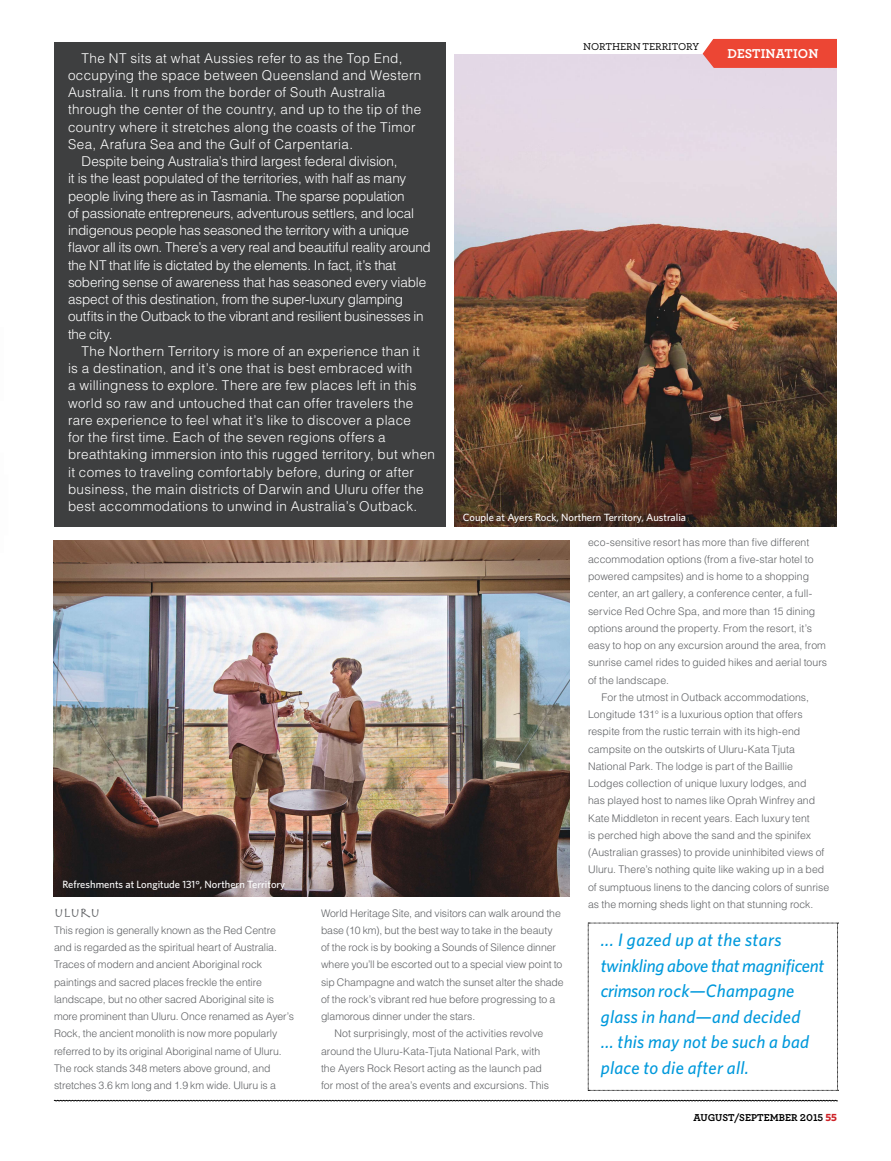
<style>
.page{position:relative;width:891px;height:1161px;background:#fff}
.page>*{position:absolute;margin:0;border:0;box-sizing:border-box;transform-origin:0 0}
.t1{font:italic 500 18px/25.5px "Whitney";letter-spacing:.015em;color:#0099dc}
.t2{font:300 13.5px "Helvetica";letter-spacing:.02em;color:#fff}
.t3{font:300 13.5px "Helvetica";letter-spacing:-.015em;color:#fff}
.t4{font:300 13.5px "Helvetica";letter-spacing:-.005em;color:#fff}
.t5{font:300 13.5px "Helvetica";letter-spacing:-.01em;color:#fff}
.t6{font:700 13.5px "Archer";letter-spacing:.01em;color:#fff}
.t7{font:13.5px "Herculanum";letter-spacing:-.005em;color:#606265}
.t8{font:300 10.5px/17.2px "Helvetica";color:#606265}
.t9{font:500 10.5px "Whitney";color:#fff}
.t10{font:700 10.5px "Archer";color:#000}
.t11{font:500 10.5px "Archer";letter-spacing:-.005em;color:#000}
.s1{font-family:"Whitney";color:#ce2126}
</style>
<div class="page">
<div style="left:54px;top:42px;width:392px;height:485px;background:#3e3f40"></div>
<img style="left:454px;top:54px;width:383px;height:473px">
<img style="left:54px;top:541px;width:516px;height:356px">
<svg style="left:702px;top:38px;width:135px;height:31px;background:#ec5748"></svg>
<svg style="left:54px;top:1100px;width:784px;height:1px"></svg>
<svg style="left:588px;top:923px;width:251px;height:168px"></svg>
<p class="t2" style="left:82px;top:52px;width:322px">The NT sits at what Aussies refer to as the Top End,</p>
<p class="t2" style="left:68px;top:69px;width:355px">occupying the space between Queensland and Western</p>
<p class="t2" style="left:68px;top:87px;width:319px">Australia. It runs from the border of South Australia</p>
<p class="t2" style="left:68px;top:104px;width:355px">through the center of the country, and up to the tip of the</p>
<p class="t2" style="left:68px;top:121px;width:349px">country where it stretches along the coasts of the Timor</p>
<p class="t2" style="left:68px;top:138px;width:287px">Sea, Arafura Sea and the Gulf of Carpentaria.</p>
<p class="t4" style="left:82px;top:156px;width:318px">Despite being Australia’s third largest federal division,</p>
<p class="t4" style="left:68px;top:173px;width:340px">it is the least populated of the territories, with half as many</p>
<p class="t5" style="left:68px;top:190px;width:338px">people living there as in Tasmania. The sparse population</p>
<p class="t3" style="left:68px;top:207px;width:348px">of passionate entrepreneurs, adventurous settlers, and local</p>
<p class="t3" style="left:68px;top:225px;width:343px">indigenous people has seasoned the territory with a unique</p>
<p class="t3" style="left:68px;top:242px;width:364px">favor all its own. There’s a very real and beautiful reality around</p>
<p class="t3" style="left:68px;top:259px;width:330px">the NT that life is dictated by the elements. In fact, it’s that</p>
<p class="t4" style="left:68px;top:276px;width:360px">sobering sense of awareness that has seasoned every viable</p>
<p class="t5" style="left:68px;top:294px;width:337px">aspect of this destination, from the super-luxury glamping</p>
<p class="t3" style="left:68px;top:311px;width:357px">outfts in the Outback to the vibrant and resilient businesses in</p>
<p class="t2" style="left:68px;top:328px;width:46px">the city.</p>
<p class="t2" style="left:82px;top:345px;width:340px">The Northern Territory is more of an experience than it</p>
<p class="t2" style="left:68px;top:363px;width:346px">is a destination, and it’s one that is best embraced with</p>
<p class="t2" style="left:68px;top:380px;width:350px">a willingness to explore. There are few places left in this</p>
<p class="t2" style="left:68px;top:397px;width:347px">world so raw and untouched that can offer travelers the</p>
<p class="t2" style="left:68px;top:415px;width:345px">rare experience to feel what it’s like to discover a place</p>
<p class="t2" style="left:68px;top:432px;width:319px">for the first time. Each of the seven regions offers a</p>
<p class="t2" style="left:68px;top:449px;width:369px">breathtaking immersion into this rugged territory, but when</p>
<p class="t2" style="left:68px;top:466px;width:348px">it comes to traveling comfortably before, during or after</p>
<p class="t2" style="left:68px;top:483px;width:357px">business, the main districts of Darwin and Uluru offer the</p>
<p class="t2" style="left:68px;top:501px;width:351px">best accommodations to unwind in Australia’s Outback.</p>
<p class="t11" style="left:583px;top:41px;width:117px">NORTHERN TERRITORY</p>
<p class="t6" style="left:727px;top:50px;width:92px">DESTINATION</p>
<p class="t9" style="left:463px;top:514px;width:225px">Couple at Ayers Rock, Northern Territory, Australia</p>
<p class="t9" style="left:62px;top:881px;width:224px">Refreshments at Longitude 131°, Northern Territory</p>
<p class="t7" style="left:54px;top:906px;width:47px">ULURU</p>
<p class="t8" style="left:54px;top:922px;width:241px">This region is generally known as the Red Centre and is regarded as the spiritual heart of Australia.<br>Traces of modern and ancient Aboriginal rock paintings and sacred places freckle the entire landscape, but no other sacred Aboriginal site is more prominent than Uluru. Once renamed as Ayer’s Rock, the ancient monolith is now more popularly referred to by its original Aboriginal name of Uluru.<br>The rock stands 348 meters above ground, and stretches 3.6 km long and 1.9 km wide. Uluru is a</p>
<p class="t8" style="left:321px;top:905px;width:241px">World Heritage Site, and visitors can walk around the</p>
<p class="t8" style="left:321px;top:922px;width:233px">base (10 km), but the best way to take in the beauty</p>
<p class="t8" style="left:321px;top:940px;width:237px">of the rock is by booking a Sounds of Silence dinner</p>
<p class="t8" style="left:321px;top:957px;width:243px">where you’ll be escorted out to a special view point to</p>
<p class="t8" style="left:321px;top:974px;width:244px">sip Champagne and watch the sunset alter the shade</p>
<p class="t8" style="left:321px;top:991px;width:236px">of the rock’s vibrant red hue before progressing to a</p>
<p class="t8" style="left:321px;top:1009px;width:156px">glamorous dinner under the stars.</p>
<p class="t8" style="left:335px;top:1026px;width:210px">Not surprisingly, most of the activities revolve</p>
<p class="t8" style="left:321px;top:1043px;width:221px">around the Uluru-Kata-Tjuta National Park, with</p>
<p class="t8" style="left:321px;top:1060px;width:222px">the Ayers Rock Resort acting as the launch pad</p>
<p class="t8" style="left:321px;top:1078px;width:230px">for most of the area’s events and excursions. This</p>
<p class="t8" style="left:588px;top:534px;width:223px">eco-sensitive resort has more than fve different</p>
<p class="t8" style="left:588px;top:551px;width:227px">accommodation options (from a fve-star hotel to</p>
<p class="t8" style="left:588px;top:569px;width:223px">powered campsites) and is home to a shopping</p>
<p class="t8" style="left:588px;top:586px;width:226px">center, an art gallery, a conference center, a full-</p>
<p class="t8" style="left:588px;top:603px;width:229px">service Red Ochre Spa, and more than 15 dining</p>
<p class="t8" style="left:588px;top:620px;width:226px">options around the property. From the resort, it’s</p>
<p class="t8" style="left:588px;top:638px;width:240px">easy to hop on any excursion around the area, from</p>
<p class="t8" style="left:588px;top:655px;width:241px">sunrise camel rides to guided hikes and aerial tours</p>
<p class="t8" style="left:588px;top:672px;width:83px">of the landscape.</p>
<p class="t8" style="left:602px;top:689px;width:209px">For the utmost in Outback accommodations,</p>
<p class="t8" style="left:588px;top:707px;width:216px">Longitude 131° is a luxurious option that offers</p>
<p class="t8" style="left:588px;top:724px;width:214px">respite from the rustic terrain with its high-end</p>
<p class="t8" style="left:588px;top:741px;width:209px">campsite on the outskirts of Uluru-Kata Tjuta</p>
<p class="t8" style="left:588px;top:758px;width:207px">National Park. The lodge is part of the Baillie</p>
<p class="t8" style="left:588px;top:776px;width:220px">Lodges collection of unique luxury lodges, and</p>
<p class="t8" style="left:588px;top:793px;width:229px">has played host to names like Oprah Winfrey and</p>
<p class="t8" style="left:588px;top:810px;width:223px">Kate Middleton in recent years. Each luxury tent</p>
<p class="t8" style="left:588px;top:827px;width:225px">is perched high above the sand and the spinifex</p>
<p class="t8" style="left:588px;top:845px;width:238px">(Australian grasses) to provide uninhibited views of</p>
<p class="t8" style="left:588px;top:862px;width:238px">Uluru. There’s nothing quite like waking up in a bed</p>
<p class="t8" style="left:588px;top:879px;width:243px">of sumptuous linens to the dancing colors of sunrise</p>
<p class="t8" style="left:588px;top:896px;width:227px">as the morning sheds light on that stunning rock.</p>
<p class="t1" style="left:601px;top:928px;width:225px">... I gazed up at the stars twinkling above that magnificent crimson rock—Champagne glass in hand—and decided<br>… this may not be such a bad place to die after all.</p>
<p class="t10" style="left:693px;top:1114px;width:145px">AUGUST/SEPTEMBER 2015 <span class="s1">55</span></p>
</div>
